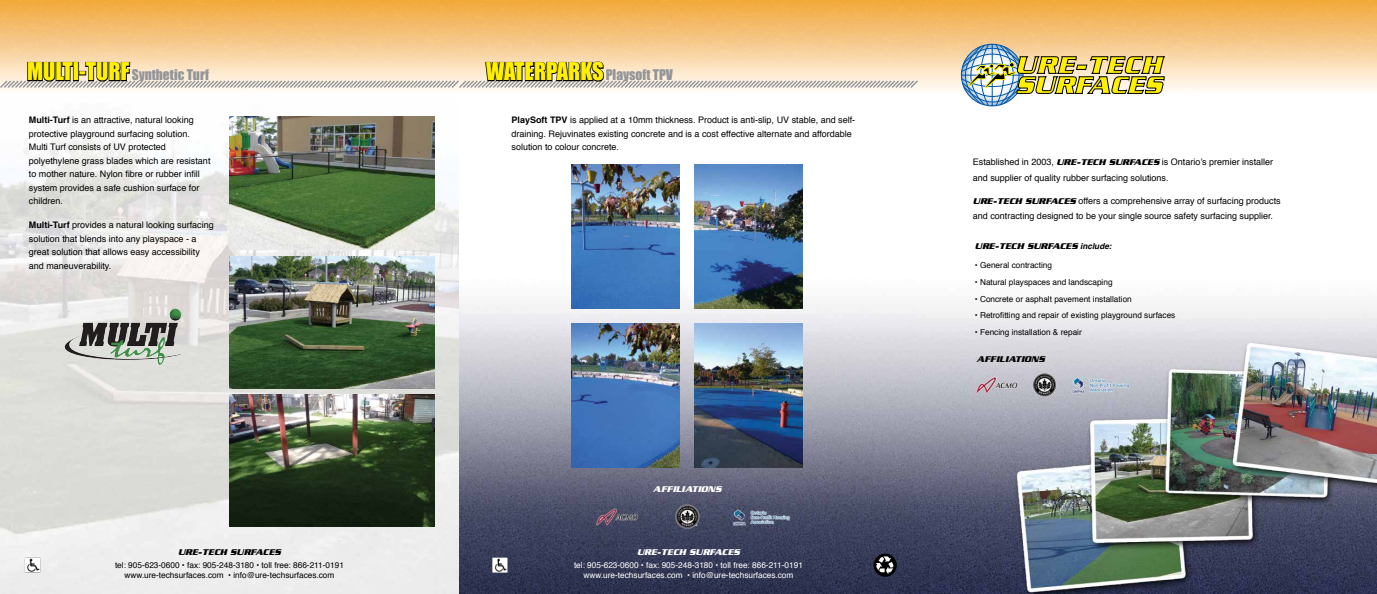
<style>
.page{position:relative;width:1377px;height:594px;background:#fff}
.page>*{position:absolute;margin:0;border:0;box-sizing:border-box;transform-origin:0 0}
.Heading{font:13.5px "Impact";color:#939598}
.t1{font:9px/13.5px "Helvetica";color:#000}
.Heading-2{font:italic 700 9px "Serpentine ICG";color:#000}
.Heading-3{font:italic 700 9px "Serpentine ICG";color:#fff}
.t2{font:8.25px "Helvetica";color:#000}
.t3{font:8.25px "Helvetica";color:#fff}
.s1{font-size:22.5px;color:#ffef00}
.s2{font-weight:700}
.s3{font-family:"Serpentine ICG";font-weight:700;font-style:italic}
.s4{font-family:"Helvetica";font-size:8.25px}
</style>
<div class="page">
<img style="left:0;top:116px;width:459px;height:478px">
<div style="left:0;top:0;width:1377px;height:93px;background:linear-gradient(to bottom,#f1a537,#fffaf5)"></div>
<svg style="left:961px;top:44px;width:204px;height:62px"></svg>
<img style="left:459px;top:279px;width:918px;height:315px">
<img style="left:230px;top:117px;width:205px;height:132px">
<img style="left:230px;top:256px;width:205px;height:132px">
<img style="left:230px;top:394px;width:205px;height:133px">
<svg style="left:874px;top:554px;width:23px;height:23px"></svg>
<svg style="left:875px;top:556px;width:19px;height:18px"></svg>
<img style="left:144px;top:309px;width:37px;height:37px">
<img style="left:492px;top:557px;width:16px;height:16px">
<img style="left:25px;top:557px;width:15px;height:16px">
<img style="left:695px;top:164px;width:108px;height:144px">
<img style="left:572px;top:164px;width:108px;height:144px">
<img style="left:572px;top:324px;width:108px;height:144px">
<img style="left:695px;top:324px;width:108px;height:144px">
<svg style="left:0;top:46px;width:919px;height:47px;background:#e8d3b6"></svg>
<p class="Heading" style="left:27px;top:65px;width:184px"><span class="s1">MULTI-TURF</span> Synthetic Turf</p>
<p class="t1" style="left:29px;top:114px;width:183px"><span class="s2">Multi-Turf</span> is an attractive, natural looking protective playground surfacing solution.<br>Multi Turf consists of UV protected polyethylene grass blades which are resistant to mother nature. Nylon fibre or rubber infill system provides a safe cushion surface for children.</p>
<p class="t1" style="left:29px;top:218px;width:186px"><span class="s2">Multi-Turf</span> provides a natural looking surfacing solution that blends into any playspace - a great solution that allows easy accessibility and maneuverability.</p>
<p class="Heading-2" style="left:178px;top:547px;width:104px">URE-TECH SURFACES</p>
<p class="t2" style="left:115px;top:559px;width:230px">tel: 905-623-0600 • fax: 905-248-3180 • toll free: 866-211-0191</p>
<p class="t2" style="left:125px;top:569px;width:211px">www.ure-techsurfaces.com • info@ure-techsurfaces.com</p>
<p class="Heading" style="left:486px;top:65px;width:188px"><span class="s1">WATERPARKS</span> Playsoft TPV</p>
<p class="t1" style="left:512px;top:114px;width:345px"><span class="s2">PlaySoft TPV</span> is applied at a 10mm thickness. Product is anti-slip, UV stable, and self&shy;draining. Rejuvinates existing concrete and is a cost effective alternate and affordable solution to colour concrete.</p>
<p class="Heading-3" style="left:653px;top:484px;width:70px">AFFILIATIONS</p>
<p class="Heading-3" style="left:637px;top:547px;width:104px">URE-TECH SURFACES</p>
<p class="t3" style="left:574px;top:559px;width:230px">tel: 905-623-0600 • fax: 905-248-3180 • toll free: 866-211-0191</p>
<p class="t3" style="left:584px;top:569px;width:211px">www.ure-techsurfaces.com • info@ure-techsurfaces.com</p>
<p class="t1" style="left:973px;top:155px;width:302px;line-height:15.8px">Established in 2003, <span class="s3">URE-TECH SURFACES</span> is Ontario’s premier installer and supplier of quality rubber surfacing solutions.</p>
<p class="t1" style="left:973px;top:193px;width:309px;line-height:15.8px"><span class="s3">URE-TECH SURFACES</span> offers a comprehensive array of surfacing products and contracting designed to be your single source safety surfacing supplier.</p>
<p class="Heading-2" style="left:975px;top:241px;width:138px">URE-TECH SURFACES <span class="s4">include:</span></p>
<p class="t2" style="left:975px;top:259px;width:79px">• General contracting</p>
<p class="t2" style="left:975px;top:276px;width:139px">• Natural playspaces and landscaping</p>
<p class="t2" style="left:975px;top:292px;width:158px">• Concrete or asphalt pavement installation</p>
<p class="t2" style="left:975px;top:309px;width:202px">• Retrofitting and repair of existing playground surfaces</p>
<p class="t2" style="left:975px;top:326px;width:108px">• Fencing installation &amp; repair</p>
<p class="Heading-2" style="left:976px;top:354px;width:70px">AFFILIATIONS</p>
</div>
